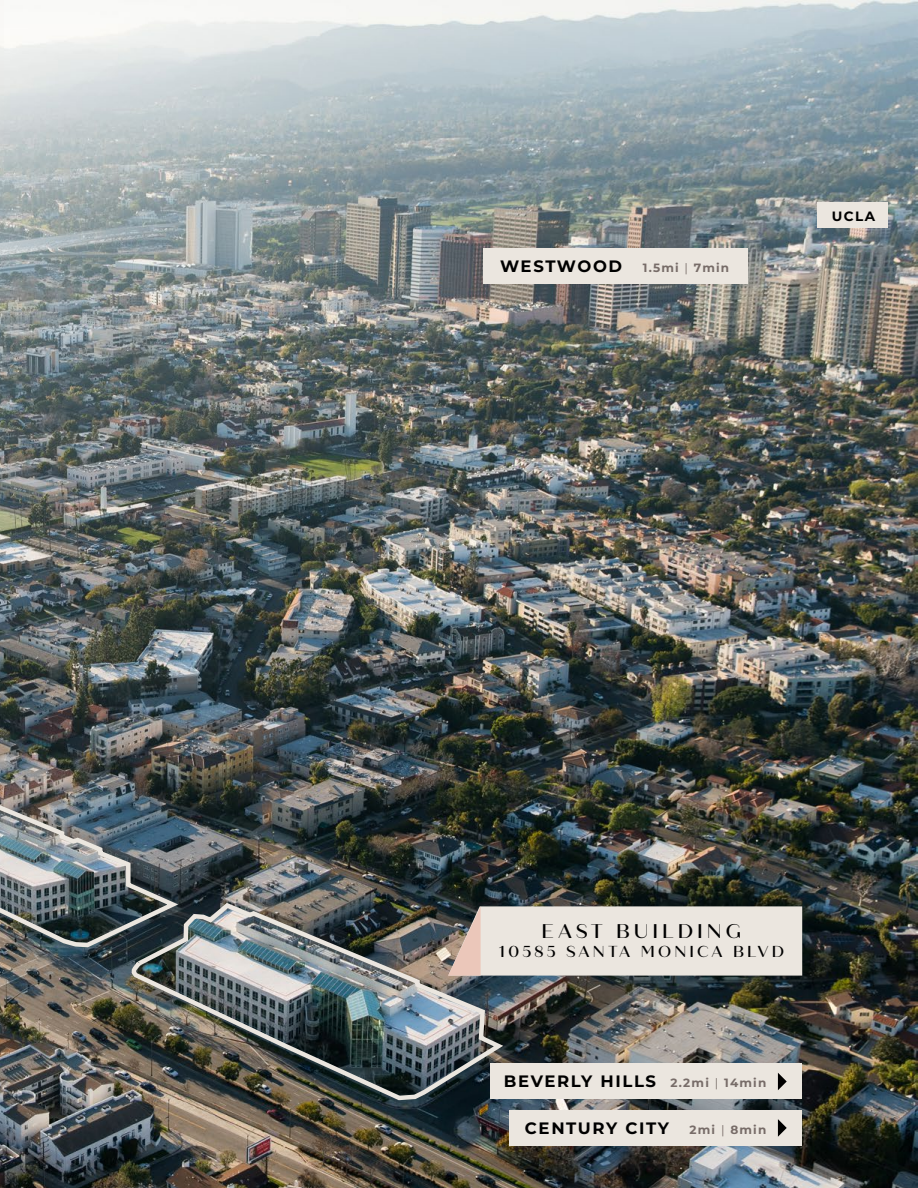
<style>
.page{position:relative;width:918px;height:1188px;background:#fff}
.page>*{position:absolute;margin:0;border:0;box-sizing:border-box;transform-origin:0 0}
.t1{font:500 19.8px "Quiche Sans";letter-spacing:.2em;color:#000}
.t2{font:700 16.5px "Montserrat";letter-spacing:.1em;color:#000}
.t3{font:500 15.9px "Quiche Sans";letter-spacing:.195em;color:#000}
.t4{font:700 13.5px "Montserrat";color:#000}
.t5{font:700 12px "Montserrat";letter-spacing:.1em;color:#776c68}
.s1{font-size:16.5px;color:#000}
.s2{font-weight:400}
.s3{font-size:12px;color:#776c68}
.s4{font-weight:400;font-size:12px;color:#776c68}
</style>
<div class="page">
<img style="left:0;top:0;width:917px;height:1188px">
<hr style="left:0;top:0;width:3px;height:170px;background:#ebe6df">
<div style="left:508px;top:906px;width:294px;height:70px;background:#ebe6df"></div>
<img style="left:0;top:750px;width:179px;height:200px">
<img style="left:130px;top:900px;width:378px;height:202px">
<div style="left:490px;top:1064px;width:312px;height:35px;background:#ebe6df"></div>
<svg style="left:778px;top:1073px;width:9px;height:17px"></svg>
<div style="left:483px;top:248px;width:264px;height:36px;background:#ebe6df"></div>
<svg style="left:0;top:217px;width:212px;height:64px;background:#99a4a6"></svg>
<div style="left:510px;top:1110px;width:292px;height:36px;background:#ebe6df"></div>
<svg style="left:778px;top:1119px;width:9px;height:18px"></svg>
<div style="left:817px;top:203px;width:71px;height:25px;background:#ebe6df"></div>
<p class="t5" style="left:500px;top:259px;width:231px"><span class="s1">WESTWOOD</span> 1.5mi <span class="s2">|</span> 7min</p>
<p class="t4" style="left:832px;top:206px;width:45px">UCLA</p>
<p class="t1" style="left:542px;top:919px;width:201px">EAST BUILDING</p>
<p class="t3" style="left:499px;top:942px;width:287px">10585 SANTA MONICA BLVD</p>
<p class="t2" style="left:504px;top:1069px;width:264px">BEVERLY HILLS <span class="s3">2.2mi</span> <span class="s4">|</span> <span class="s3">14min</span></p>
<p class="t2" style="left:525px;top:1116px;width:243px">CENTURY CITY <span class="s3">2mi</span> <span class="s4">|</span> <span class="s3">8min</span></p>
</div>
